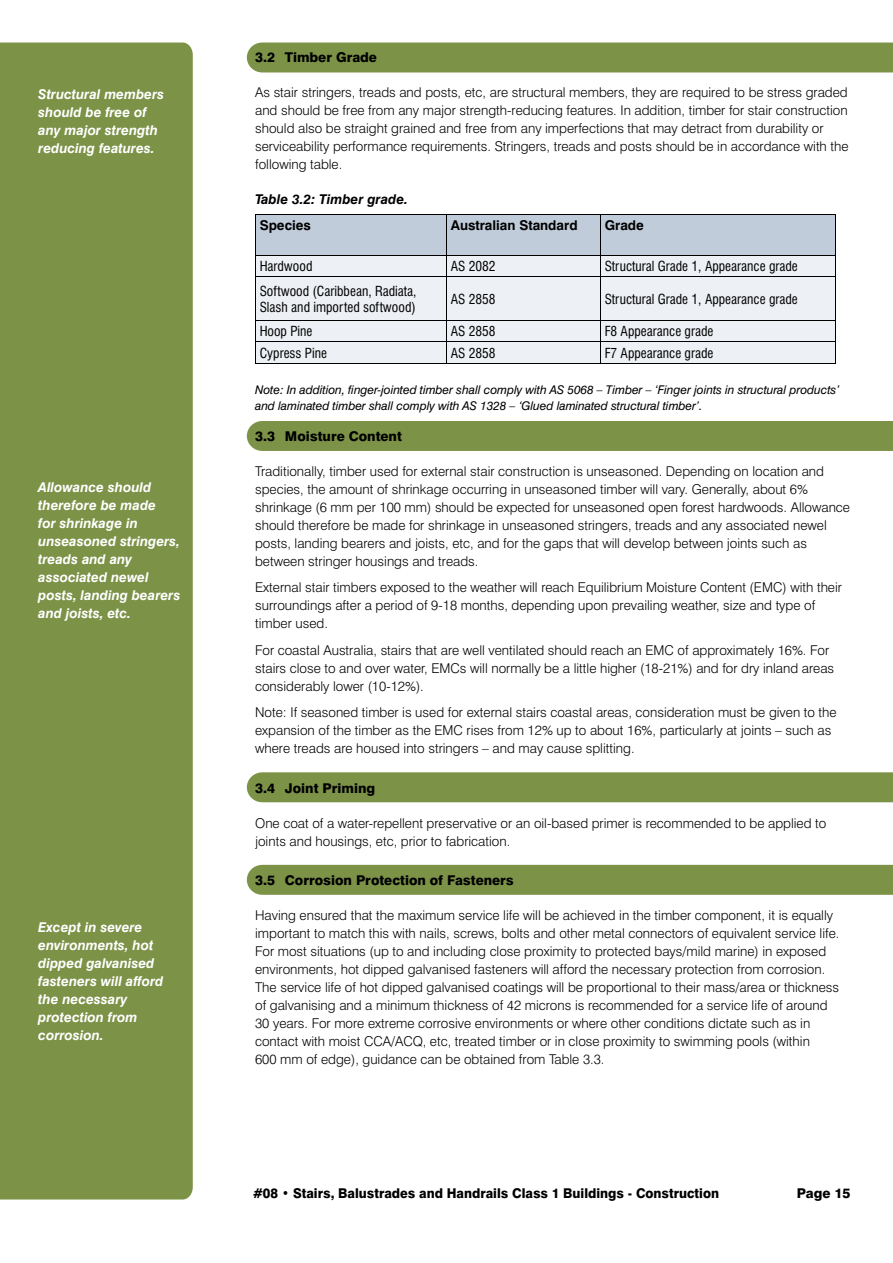
<style>
.page{position:relative;width:893px;height:1263px;background:#fff}
.page>*{position:absolute;margin:0;border:0;box-sizing:border-box;transform-origin:0 0}
.t1{font:300 13.5px/18px "Swiss 721 BT";color:#000}
.t2{font:italic 700 13.5px/18px "Swiss 721 BT";color:#fff}
.t3{font:condensed 13.5px/16.2px "Swiss 721 BT";color:#000}
.t4{font:800 13.5px "Swiss 721 BT";color:#000}
.t5{font:800 13.5px "Swiss 721 BT";color:#000;scale:.95 1}
.t6{font:700 13.5px "Swiss 721 BT";color:#000}
.t7{font:italic 700 13.5px "Swiss 721 BT";color:#000}
.t8{font:italic 12px/15.8px "Swiss 721 BT";letter-spacing:-.005em;color:#000}
</style>
<div class="page">
<div style="left:247px;top:43px;width:646px;height:29px;background:#7c9247"></div>
<div style="left:247px;top:421px;width:646px;height:30px;background:#7c9247"></div>
<div style="left:0;top:43px;width:193px;height:1156px;background:#7c9247"></div>
<div style="left:247px;top:772px;width:646px;height:30px;background:#7c9247"></div>
<div style="left:247px;top:865px;width:646px;height:30px;background:#7c9247"></div>
<div style="left:256px;top:277px;width:579px;height:86px;background:#edf0f4"></div>
<svg style="left:255px;top:215px;width:581px;height:61px"></svg>
<hr style="left:600px;top:255px;width:236px;height:1px;background:#000">
<hr style="left:255px;top:277px;width:1px;height:43px;background:#000">
<hr style="left:255px;top:276px;width:191px;height:1px;background:#000">
<hr style="left:446px;top:277px;width:1px;height:43px;background:#000">
<hr style="left:446px;top:276px;width:154px;height:1px;background:#000">
<hr style="left:600px;top:277px;width:1px;height:43px;background:#000">
<hr style="left:835px;top:277px;width:1px;height:43px;background:#000">
<hr style="left:600px;top:276px;width:236px;height:1px;background:#000">
<hr style="left:255px;top:320px;width:191px;height:1px;background:#000">
<hr style="left:446px;top:320px;width:154px;height:1px;background:#000">
<hr style="left:600px;top:320px;width:236px;height:1px;background:#000">
<svg style="left:255px;top:321px;width:1px;height:42px"></svg>
<hr style="left:255px;top:341px;width:191px;height:1px;background:#000">
<hr style="left:255px;top:363px;width:191px;height:1px;background:#000">
<svg style="left:446px;top:321px;width:1px;height:42px"></svg>
<hr style="left:446px;top:341px;width:154px;height:1px;background:#000">
<hr style="left:446px;top:363px;width:154px;height:1px;background:#000">
<svg style="left:600px;top:321px;width:1px;height:42px"></svg>
<svg style="left:835px;top:321px;width:1px;height:42px"></svg>
<hr style="left:600px;top:341px;width:236px;height:1px;background:#000">
<hr style="left:600px;top:363px;width:236px;height:1px;background:#000">
<p class="t2" style="left:38px;top:85px;width:127px">Structural members should be free of any major strength reducing features.</p>
<p class="t2" style="left:38px;top:478px;width:144px">Allowance should therefore be made<br>for shrinkage in unseasoned stringers, treads and any associated newel posts, landing bearers and joists, etc.</p>
<p class="t2" style="left:38px;top:918px;width:127px">Except in severe environments, hot dipped galvanised fasteners will afford the necessary protection from corrosion.</p>
<p class="t4" style="left:255px;top:49px;width:123px">3.2 Timber Grade</p>
<p class="t1" style="left:255px;top:83px;width:595px">As stair stringers, treads and posts, etc, are structural members, they are required to be stress graded and should be free from any major strength-reducing features. In addition, timber for stair construction should also be straight grained and free from any imperfections that may detract from durability or serviceability performance requirements. Stringers, treads and posts should be in accordance with the following table.</p>
<p class="t7" style="left:255px;top:191px;width:154px">Table 3.2: Timber grade.</p>
<p class="t6" style="left:260px;top:217px;width:53px">Species</p>
<p class="t6" style="left:451px;top:217px;width:128px">Australian Standard</p>
<p class="t6" style="left:605px;top:217px;width:41px">Grade</p>
<p class="t3" style="left:260px;top:258px;width:54px">Hardwood</p>
<p class="t3" style="left:451px;top:258px;width:46px">AS 2082</p>
<p class="t3" style="left:605px;top:258px;width:195px">Structural Grade 1, Appearance grade</p>
<p class="t3" style="left:260px;top:283px;width:158px">Softwood (Caribbean, Radiata,<br>Slash and imported softwood)</p>
<p class="t3" style="left:451px;top:291px;width:46px">AS 2858</p>
<p class="t3" style="left:605px;top:291px;width:195px">Structural Grade 1, Appearance grade</p>
<p class="t3" style="left:260px;top:323px;width:54px">Hoop Pine</p>
<p class="t3" style="left:451px;top:323px;width:46px">AS 2858</p>
<p class="t3" style="left:605px;top:323px;width:110px">F8 Appearance grade</p>
<p class="t3" style="left:260px;top:345px;width:69px">Cypress Pine</p>
<p class="t3" style="left:451px;top:345px;width:46px">AS 2858</p>
<p class="t3" style="left:605px;top:345px;width:110px">F7 Appearance grade</p>
<p class="t8" style="left:255px;top:382px;width:586px">Note: In addition, finger-jointed timber shall comply with AS 5068 – Timber – ‘Finger joints in structural products’ and laminated timber shall comply with AS 1328 – ‘Glued laminated structural timber’.</p>
<p class="t4" style="left:255px;top:428px;width:148px">3.3 Moisture Content</p>
<p class="t1" style="left:255px;top:462px;width:596px">Traditionally, timber used for external stair construction is unseasoned. Depending on location and species, the amount of shrinkage occurring in unseasoned timber will vary. Generally, about 6% shrinkage (6 mm per 100 mm) should be expected for unseasoned open forest hardwoods. Allowance should therefore be made for shrinkage in unseasoned stringers, treads and any associated newel posts, landing bearers and joists, etc, and for the gaps that will develop between joints such as between stringer housings and treads.</p>
<p class="t1" style="left:255px;top:578px;width:588px">External stair timbers exposed to the weather will reach Equilibrium Moisture Content (EMC) with their surroundings after a period of 9-18 months, depending upon prevailing weather, size and type of timber used.</p>
<p class="t1" style="left:255px;top:641px;width:581px">For coastal Australia, stairs that are well ventilated should reach an EMC of approximately 16%. For stairs close to and over water, EMCs will normally be a little higher (18-21%) and for dry inland areas considerably lower (10-12%).</p>
<p class="t1" style="left:255px;top:703px;width:583px">Note: If seasoned timber is used for external stairs coastal areas, consideration must be given to the expansion of the timber as the EMC rises from 12% up to about 16%, particularly at joints – such as where treads are housed into stringers – and may cause splitting.</p>
<p class="t4" style="left:255px;top:779px;width:122px">3.4 Joint Priming</p>
<p class="t1" style="left:255px;top:814px;width:573px">One coat of a water-repellent preservative or an oil-based primer is recommended to be applied to joints and housings, etc, prior to fabrication.</p>
<p class="t4" style="left:255px;top:872px;width:260px">3.5 Corrosion Protection of Fasteners</p>
<p class="t1" style="left:255px;top:906px;width:586px">Having ensured that the maximum service life will be achieved in the timber component, it is equally important to match this with nails, screws, bolts and other metal connectors of equivalent service life.<br>For most situations (up to and including close proximity to protected bays/mild marine) in exposed environments, hot dipped galvanised fasteners will afford the necessary protection from corrosion.<br>The service life of hot dipped galvanised coatings will be proportional to their mass/area or thickness of galvanising and a minimum thickness of 42 microns is recommended for a service life of around 30 years. For more extreme corrosive environments or where other conditions dictate such as in contact with moist CCA/ACQ, etc, treated timber or in close proximity to swimming pools (within<br>600 mm of edge), guidance can be obtained from Table 3.3.</p>
<p class="t5" style="left:253px;top:1184px;width:492px">#08 • Stairs, Balustrades and Handrails Class 1 Buildings - Construction</p>
<p class="t4" style="left:797px;top:1185px;width:55px">Page 15</p>
</div>
